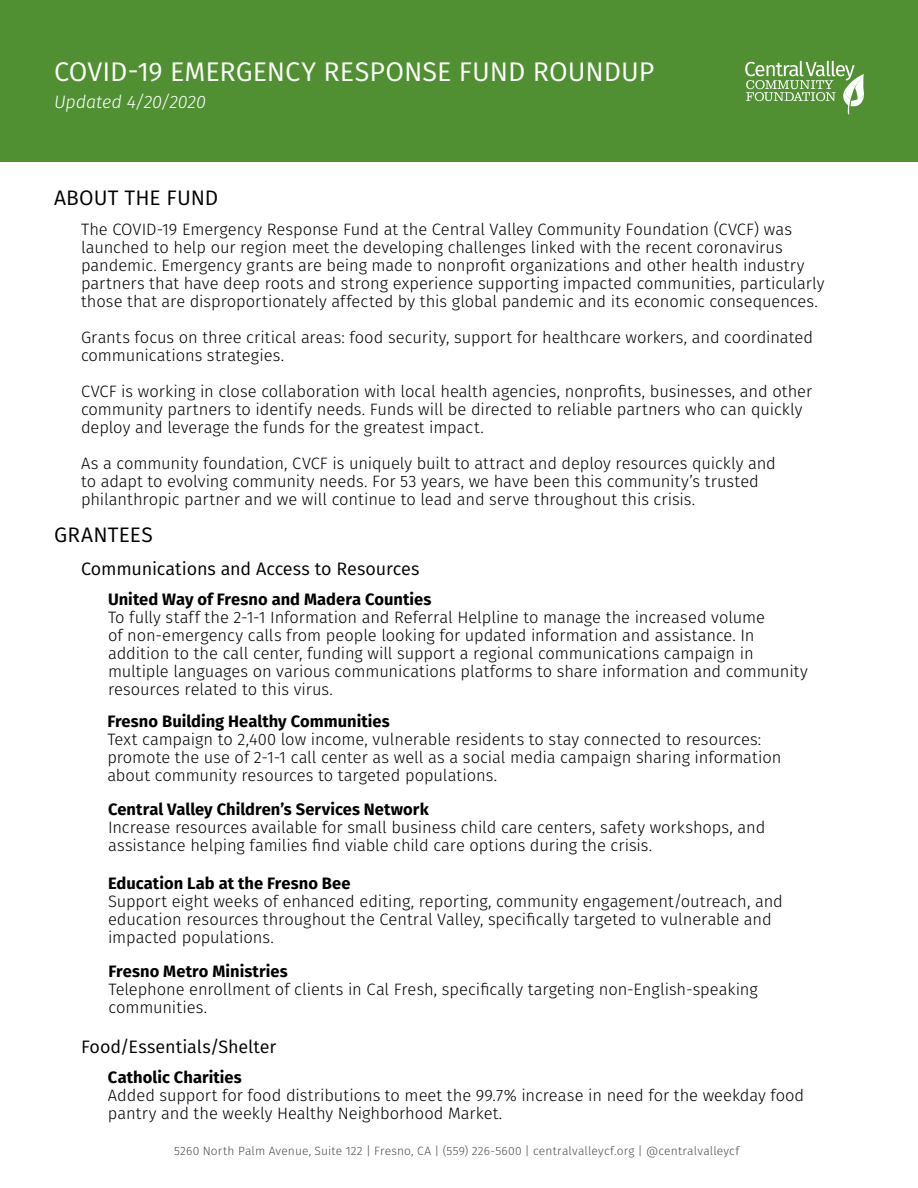
<style>
.page{position:relative;width:918px;height:1188px;background:#fff}
.page>*{position:absolute;margin:0;border:0;box-sizing:border-box;transform-origin:0 0}
.t1{font:27px "Fira Sans";color:#fff}
.t2{font:21px "Fira Sans";letter-spacing:.01em;color:#000}
.t3{font:18px "Fira Sans";letter-spacing:-.005em;color:#000}
.t4{font:italic 300 18px "Fira Sans";letter-spacing:-.01em;color:#fff}
.t5{font:300 16.5px/18px "Fira Sans";letter-spacing:-.005em;color:#000}
.t6{font:700 16.5px "Fira Sans";color:#000}
.t7{font:300 12px "Fira Sans";letter-spacing:.015em;color:#4d4d4f}
</style>
<div class="page">
<div style="left:0;top:0;width:918px;height:162px;background:#519032"></div>
<svg style="left:745px;top:61px;width:119px;height:54px"></svg>
<h1 class="t1" style="left:54px;top:53px;width:602px">COVID-19 EMERGENCY RESPONSE FUND ROUNDUP</h1>
<p class="t4" style="left:54px;top:89px;width:153px">Updated 4/20/2020</p>
<p class="t2" style="left:54px;top:183px;width:166px">ABOUT THE FUND</p>
<p class="t5" style="left:81px;top:220px;width:745px">The COVID-19 Emergency Response Fund at the Central Valley Community Foundation (CVCF) was launched to help our region meet the developing challenges linked with the recent coronavirus pandemic. Emergency grants are being made to nonprofit organizations and other health industry partners that have deep roots and strong experience supporting impacted communities, particularly those that are disproportionately affected by this global pandemic and its economic consequences.</p>
<p class="t5" style="left:81px;top:328px;width:733px">Grants focus on three critical areas: food security, support for healthcare workers, and coordinated communications strategies.</p>
<p class="t5" style="left:81px;top:382px;width:733px">CVCF is working in close collaboration with local health agencies, nonprofits, businesses, and other community partners to identify needs. Funds will be directed to reliable partners who can quickly deploy and leverage the funds for the greatest impact.</p>
<p class="t5" style="left:81px;top:454px;width:696px">As a community foundation, CVCF is uniquely built to attract and deploy resources quickly and to adapt to evolving community needs. For 53 years, we have been this community’s trusted philanthropic partner and we will continue to lead and serve throughout this crisis.</p>
<p class="t2" style="left:54px;top:519px;width:100px">GRANTEES</p>
<p class="t3" style="left:81px;top:556px;width:340px">Communications and Access to Resources</p>
<p class="t6" style="left:108px;top:587px;width:325px">United Way of Fresno and Madera Counties</p>
<p class="t5" style="left:108px;top:608px;width:701px">To fully staff the 2-1-1 Information and Referral Helpline to manage the increased volume<br>of non-emergency calls from people looking for updated information and assistance. In addition to the call center, funding will support a regional communications campaign in multiple languages on various communications platforms to share information and community resources related to this virus.</p>
<p class="t6" style="left:107px;top:710px;width:284px">Fresno Building Healthy Communities</p>
<p class="t5" style="left:107px;top:731px;width:675px">Text campaign to 2,400 low income, vulnerable residents to stay connected to resources: promote the use of 2-1-1 call center as well as a social media campaign sharing information about community resources to targeted populations.</p>
<p class="t6" style="left:108px;top:798px;width:322px">Central Valley Children’s Services Network</p>
<p class="t5" style="left:108px;top:818px;width:659px">Increase resources available for small business child care centers, safety workshops, and assistance helping families find viable child care options during the crisis.</p>
<p class="t6" style="left:108px;top:872px;width:244px">Education Lab at the Fresno Bee</p>
<p class="t5" style="left:108px;top:893px;width:676px">Support eight weeks of enhanced editing, reporting, community engagement/outreach, and education resources throughout the Central Valley, specifically targeted to vulnerable and impacted populations.</p>
<p class="t6" style="left:109px;top:960px;width:181px">Fresno Metro Ministries</p>
<p class="t5" style="left:109px;top:980px;width:651px">Telephone enrollment of clients in Cal Fresh, specifically targeting non-English-speaking communities.</p>
<p class="t3" style="left:81px;top:1034px;width:197px">Food/Essentials/Shelter</p>
<p class="t6" style="left:108px;top:1066px;width:135px">Catholic Charities</p>
<p class="t5" style="left:108px;top:1087px;width:698px">Added support for food distributions to meet the 99.7% increase in need for the weekday food pantry and the weekly Healthy Neighborhood Market.</p>
<p class="t7" style="left:174px;top:1142px;width:567px">5260 North Palm Avenue, Suite 122 | Fresno, CA | (559) 226-5600 | centralvalleycf.org | @centralvalleycf</p>
</div>
